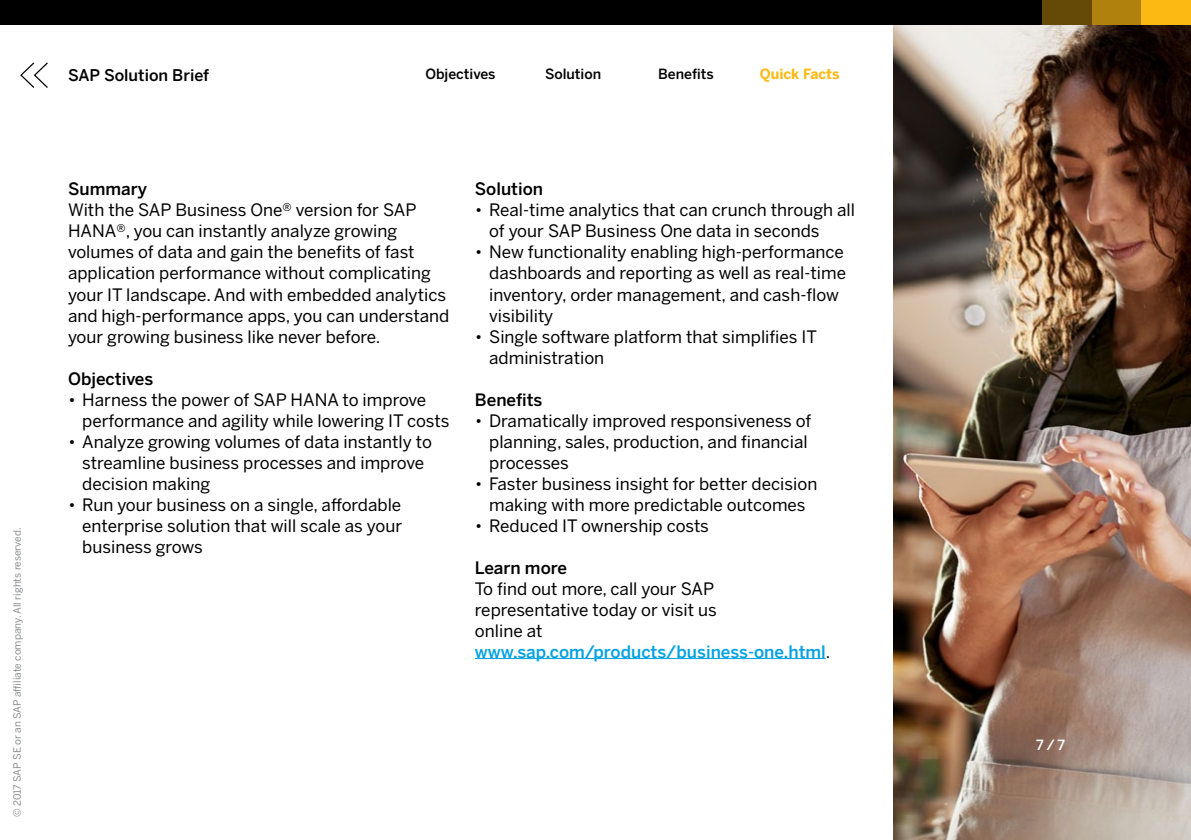
<style>
.page{position:relative;width:1191px;height:840px;background:#fff}
.page>*{position:absolute;margin:0;border:0;box-sizing:border-box;transform-origin:0 0}
.t1{font:17px/21px "Benton Sans";color:#000}
.t2{font:500 17px "Benton Sans";color:#000}
.t3{font:500 16px "Benton Sans";color:#000}
.t4{font:500 14px "Benton Sans";color:#000}
.t5{font:700 14px "Benton Sans";color:#fdb913}
.t6{font:500 14px "Benton Sans";color:#fff}
.t7{font:10px "Benton Sans";color:#8a8c8e}
.s1{font-weight:300}
.s2{font-weight:500;color:#00a1e4}
</style>
<div class="page">
<img style="left:893px;top:25px;width:298px;height:814px">
<hr style="left:475px;top:657px;width:351px;height:1px;background:#00a1e4">
<svg style="left:20px;top:62px;width:28px;height:26px"></svg>
<div style="left:0;top:0;width:1191px;height:25px;background:#000"></div>
<div style="left:1141px;top:0;width:50px;height:25px;background:#fdb913"></div>
<div style="left:1091px;top:0;width:50px;height:25px;background:#b0810d"></div>
<div style="left:1042px;top:0;width:49px;height:25px;background:#644907"></div>
<p class="t7" style="left:11px;top:816px;width:291px;rotate:-90deg">© 2017 SAP SE or an SAP affiliate company. All rights reserved.</p>
<p class="t3" style="left:68px;top:65px;width:143px">SAP Solution Brief</p>
<p class="t4" style="left:425px;top:65px;width:72px">Objectives</p>
<p class="t4" style="left:545px;top:65px;width:58px">Solution</p>
<p class="t4" style="left:658px;top:65px;width:57px">Benefits</p>
<p class="t5" style="left:760px;top:65px;width:81px">Quick Facts</p>
<p class="t2" style="left:68px;top:179px;width:81px">Summary</p>
<p class="t1" style="left:68px;top:200px;width:383px">With the SAP Business One® version for SAP HANA®, you can instantly analyze growing volumes of data and gain the benefits of fast application performance without complicating your IT landscape. And with embedded analytics and high-performance apps, you can understand your growing business like never before.</p>
<p class="t2" style="left:68px;top:368px;width:87px">Objectives</p>
<p class="t1" style="left:82px;top:389px;width:369px;text-indent:-14px"><span class="s1">•</span> Harness the power of SAP HANA to improve performance and agility while lowering IT costs</p>
<p class="t1" style="left:82px;top:431px;width:351px;text-indent:-14px"><span class="s1">•</span> Analyze growing volumes of data instantly to streamline business processes and improve decision making</p>
<p class="t1" style="left:82px;top:494px;width:321px;text-align:justify;text-indent:-14px"><span class="s1">•</span> Run your business on a single, affordable enterprise solution that will scale as your business grows</p>
<p class="t2" style="left:475px;top:179px;width:70px">Solution</p>
<p class="t1" style="left:489px;top:200px;width:367px;text-indent:-14px"><span class="s1">•</span> Real-time analytics that can crunch through all of your SAP Business One data in seconds</p>
<p class="t1" style="left:489px;top:242px;width:358px;text-indent:-14px"><span class="s1">•</span> New functionality enabling high-performance dashboards and reporting as well as real-time inventory, order management, and cash-flow visibility</p>
<p class="t1" style="left:489px;top:326px;width:329px;text-indent:-14px"><span class="s1">•</span> Single software platform that simplifies IT administration</p>
<p class="t2" style="left:475px;top:389px;width:69px">Benefits</p>
<p class="t1" style="left:489px;top:410px;width:324px;text-indent:-14px"><span class="s1">•</span> Dramatically improved responsiveness of planning, sales, production, and financial processes</p>
<p class="t1" style="left:475px;top:473px;width:344px;text-align:center"><span class="s1">•</span> Faster business insight for better decision making with more predictable outcomes</p>
<p class="t1" style="left:475px;top:515px;width:235px"><span class="s1">•</span> Reduced IT ownership costs</p>
<p class="t2" style="left:475px;top:556px;width:93px">Learn more</p>
<p class="t1" style="left:475px;top:578px;width:357px">To find out more, call your SAP representative today or visit us<br>online at <span class="s2">www.sap.com/products/business-one.html</span>.</p>
<p class="t6" style="left:1036px;top:736px;width:31px">7 / 7</p>
</div>
